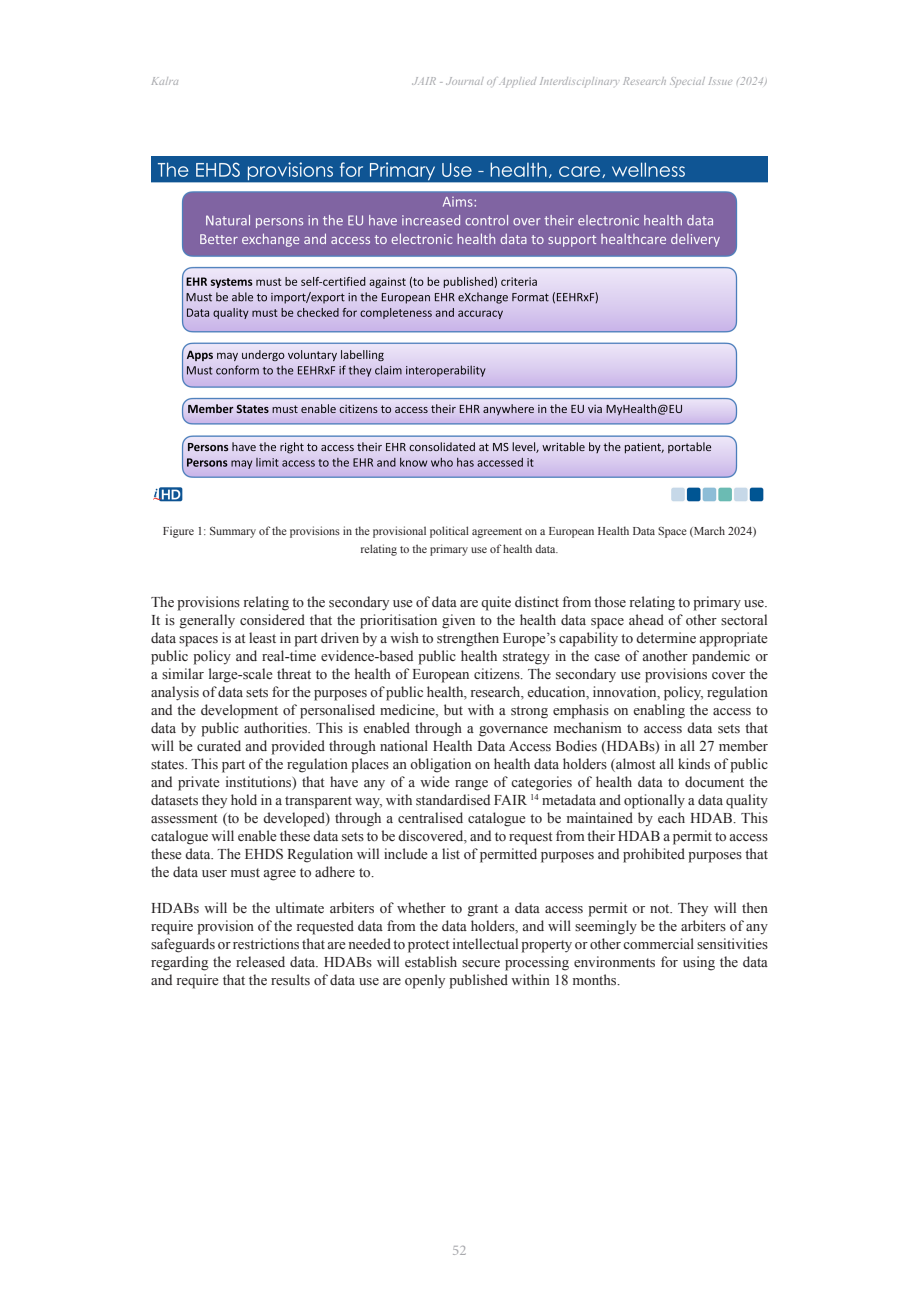
<style>
.page{position:relative;width:919px;height:1289px;background:#fff}
.page>*{position:absolute;margin:0;border:0;box-sizing:border-box;transform-origin:0 0}
.t1{font:15px/18px "Times New Roman";color:#231f20;text-align:justify}
.t2{font:15px "Minion Pro";color:#a8a9ad}
.t3{font:12px/18px "Times New Roman";color:#231f20;text-align:center}
.t4{font:italic 12px "Times New Roman";color:#a8a9ad}
</style>
<div class="page">
<img style="left:151px;top:157px;width:616px;height:345px">
<p class="t4" style="left:151px;top:72px;width:30px">Kalra</p>
<p class="t4" style="left:412px;top:72px;width:357px">JAIR - Journal of Applied Interdisciplinary Research Special Issue (2024)</p>
<p class="t3" style="left:163px;top:522px;width:595px">Figure 1: Summary of the provisions in the provisional political agreement on a European Health Data Space (March 2024) relating to the primary use of health data.</p>
<p class="t1" style="left:151px;top:593px;width:618px">The provisions relating to the secondary use of data are quite distinct from those relating to primary use.<br>It is generally considered that the prioritisation given to the health data space ahead of other sectoral data spaces is at least in part driven by a wish to strengthen Europe’s capability to determine appropriate public policy and real-time evidence-based public health strategy in the case of another pandemic or a similar large-scale threat to the health of European citizens. The secondary use provisions cover the analysis of data sets for the purposes of public health, research, education, innovation, policy, regulation and the development of personalised medicine, but with a strong emphasis on enabling the access to data by public authorities. This is enabled through a governance mechanism to access data sets that will be curated and provided through national Health Data Access Bodies (HDABs) in all 27 member states. This part of the regulation places an obligation on health data holders (almost all kinds of public and private institutions) that have any of a wide range of categories of health data to document the datasets they hold in a transparent way, with standardised FAIR <sup>14</sup> metadata and optionally a data quality assessment (to be developed) through a centralised catalogue to be maintained by each HDAB. This catalogue will enable these data sets to be discovered, and to request from their HDAB a permit to access these data. The EHDS Regulation will include a list of permitted purposes and prohibited purposes that the data user must agree to adhere to.</p>
<p class="t1" style="left:151px;top:899px;width:618px">HDABs will be the ultimate arbiters of whether to grant a data access permit or not. They will then require provision of the requested data from the data holders, and will seemingly be the arbiters of any safeguards or restrictions that are needed to protect intellectual property or other commercial sensitivities regarding the released data. HDABs will establish secure processing environments for using the data and require that the results of data use are openly published within 18 months.</p>
<p class="t2" style="left:452px;top:1239px;width:16px">52</p>
</div>
